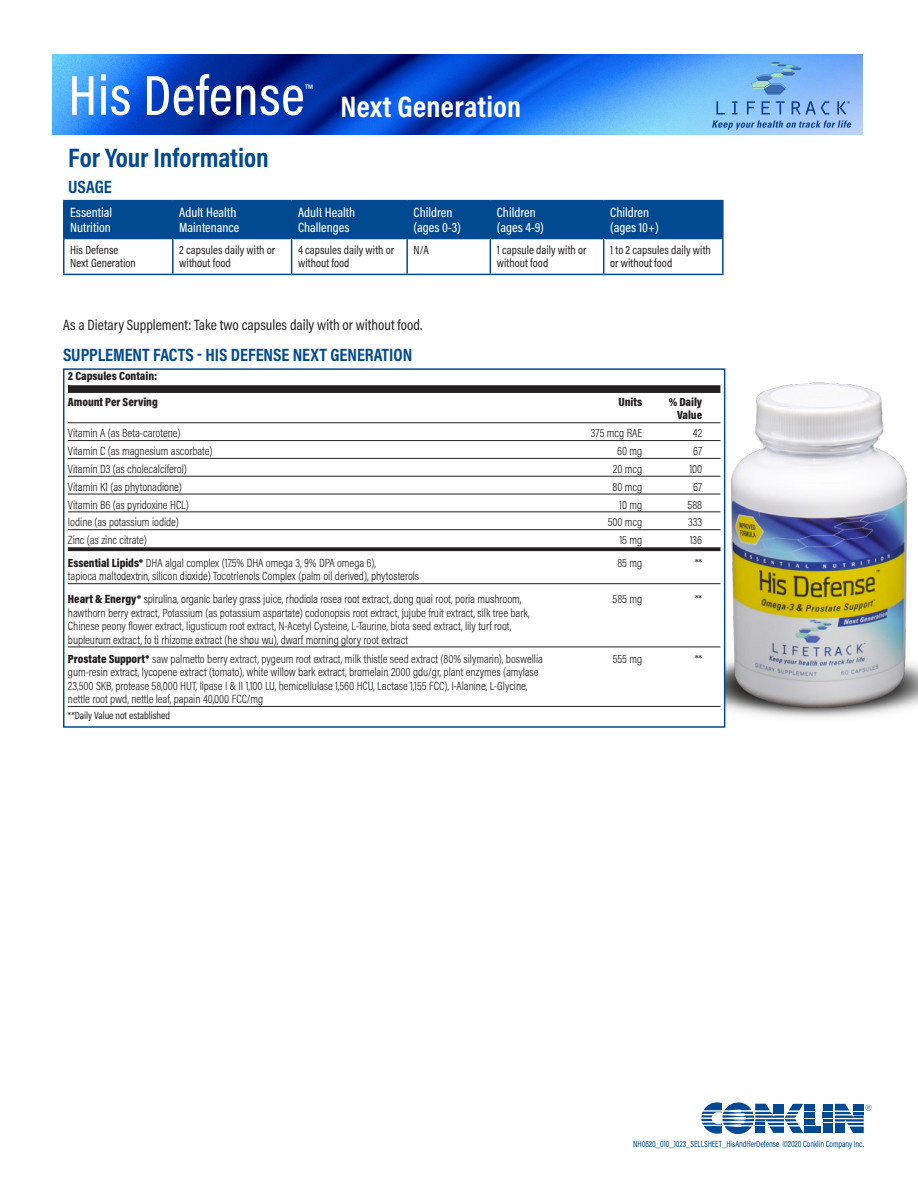
<style>
.page{position:relative;width:918px;height:1188px;background:#fff}
.page>*{position:absolute;margin:0;border:0;box-sizing:border-box;transform-origin:0 0}
.t1{font:500 57px "Acumin Pro Cond";letter-spacing:.01em;color:#fff}
.t2{font:700 30px "Acumin Pro Cond";letter-spacing:.01em;color:#fff}
.t3{font:700 27px "Acumin Pro Cond";color:#014990}
.t4{font:18.3px "Acumin Pro Cond";color:#fff}
.t5{font:700 18px "Acumin Pro Cond";letter-spacing:-.005em;color:#014990}
.t6{font:15px "Acumin Pro Cond";color:#231f20}
.t7{font:500 13.5px/15px "Acumin Pro Cond";color:#fff}
.t8{font:300 12px/13.5px "Acumin Pro Cond";letter-spacing:-.005em;color:#231f20}
.t9{font:12px/13.5px "Acumin Pro Cond";color:#231f20}
.t10{font:900 12px/13.5px "Acumin Pro Cond";letter-spacing:-.005em;color:#231f20;text-align:right}
.ingredients_last_line{font:10.5px "Acumin Pro Cond";letter-spacing:-.005em;color:#231f20}
.t11{font:9px "Acumin Pro Cond";letter-spacing:-.01em;color:#014990;scale:.95 1}
.s1{font-weight:900}
</style>
<div class="page">
<div style="left:64px;top:201px;width:658px;height:37px;background:#014990"></div>
<hr style="left:63px;top:201px;width:1px;height:37px;background:#014990">
<hr style="left:63px;top:200px;width:110px;height:1px;background:#014990">
<hr style="left:173px;top:200px;width:119px;height:1px;background:#014990">
<hr style="left:292px;top:200px;width:115px;height:1px;background:#014990">
<hr style="left:407px;top:200px;width:83px;height:1px;background:#014990">
<hr style="left:490px;top:200px;width:114px;height:1px;background:#014990">
<hr style="left:604px;top:200px;width:120px;height:1px;background:#014990">
<hr style="left:172px;top:201px;width:2px;height:37px;background:#014990">
<hr style="left:291px;top:201px;width:1px;height:37px;background:#014990">
<hr style="left:406px;top:201px;width:2px;height:37px;background:#014990">
<hr style="left:490px;top:201px;width:1px;height:37px;background:#014990">
<hr style="left:603px;top:201px;width:1px;height:37px;background:#014990">
<hr style="left:722px;top:201px;width:2px;height:37px;background:#014990">
<hr style="left:63px;top:239px;width:1px;height:35px;background:#014990">
<hr style="left:63px;top:238px;width:110px;height:1px;background:#014990">
<hr style="left:173px;top:238px;width:119px;height:1px;background:#014990">
<hr style="left:292px;top:238px;width:115px;height:1px;background:#014990">
<hr style="left:407px;top:238px;width:83px;height:1px;background:#014990">
<hr style="left:490px;top:238px;width:114px;height:1px;background:#014990">
<hr style="left:604px;top:238px;width:120px;height:1px;background:#014990">
<hr style="left:172px;top:239px;width:2px;height:35px;background:#014990">
<hr style="left:291px;top:239px;width:1px;height:35px;background:#014990">
<hr style="left:406px;top:239px;width:2px;height:35px;background:#014990">
<hr style="left:490px;top:239px;width:1px;height:35px;background:#014990">
<hr style="left:603px;top:239px;width:1px;height:35px;background:#014990">
<hr style="left:722px;top:239px;width:2px;height:35px;background:#014990">
<hr style="left:63px;top:274px;width:110px;height:1px;background:#014990">
<hr style="left:173px;top:274px;width:119px;height:1px;background:#014990">
<hr style="left:292px;top:274px;width:115px;height:1px;background:#014990">
<hr style="left:407px;top:274px;width:83px;height:1px;background:#014990">
<hr style="left:490px;top:274px;width:114px;height:1px;background:#014990">
<hr style="left:604px;top:274px;width:120px;height:1px;background:#014990">
<div style="left:804px;top:1127px;width:17px;height:6px;background:#014990"></div>
<svg style="left:823px;top:1104px;width:48px;height:29px"></svg>
<svg style="left:701px;top:1102px;width:113px;height:32px"></svg>
<img style="left:726px;top:382px;width:192px;height:336px">
<img style="left:53px;top:54px;width:810px;height:81px">
<svg style="left:751px;top:62px;width:51px;height:33px"></svg>
<svg style="left:712px;top:101px;width:139px;height:29px"></svg>
<svg style="left:63px;top:368px;width:663px;height:360px"></svg>
<p class="t1" style="left:68px;top:58px;width:238px">His Defense</p>
<p class="t4" style="left:305px;top:79px;width:9px">™</p>
<p class="t3" style="left:68px;top:140px;width:202px">For Your Information</p>
<p class="t5" style="left:68px;top:175px;width:45px">USAGE</p>
<p class="t2" style="left:341px;top:87px;width:182px">Next Generation</p>
<p class="t7" style="left:70px;top:205px;width:43px">Essential</p>
<p class="t7" style="left:70px;top:220px;width:42px">Nutrition</p>
<p class="t7" style="left:179px;top:205px;width:62px">Adult Health<br>Maintenance</p>
<p class="t7" style="left:298px;top:205px;width:59px">Adult Health<br>Challenges</p>
<p class="t7" style="left:414px;top:205px;width:49px">Children (ages 0-3)</p>
<p class="t7" style="left:497px;top:205px;width:49px">Children (ages 4-9)</p>
<p class="t7" style="left:610px;top:205px;width:50px">Children (ages 10+)</p>
<p class="t9" style="left:70px;top:243px;width:67px">His Defense<br>Next Generation</p>
<p class="t9" style="left:179px;top:243px;width:97px">2 capsules daily with or without food</p>
<p class="t9" style="left:298px;top:243px;width:98px">4 capsules daily with or without food</p>
<p class="t9" style="left:414px;top:243px;width:17px">N/A</p>
<p class="t9" style="left:497px;top:243px;width:91px">1 capsule daily with or without food</p>
<p class="t9" style="left:610px;top:243px;width:102px">1 to 2 capsules daily with or without food</p>
<p class="t6" style="left:63px;top:315px;width:361px">As a Dietary Supplement: Take two capsules daily with or without food.</p>
<p class="t5" style="left:63px;top:343px;width:351px">SUPPLEMENT FACTS - HIS DEFENSE NEXT GENERATION</p>
<p class="t10" style="left:68px;top:369px;width:91px">2 Capsules Contain:</p>
<p class="t10" style="left:68px;top:395px;width:91px">Amount Per Serving</p>
<p class="t10" style="left:619px;top:395px;width:25px">Units</p>
<p class="t10" style="left:669px;top:395px;width:35px">% Daily<br>Value</p>
<p class="t8" style="left:68px;top:426px;width:114px">Vitamin A (as Beta-carotene)</p>
<p class="t8" style="left:591px;top:426px;width:53px">375 mcg RAE</p>
<p class="t8" style="left:693px;top:426px;width:11px">42</p>
<p class="t8" style="left:68px;top:444px;width:146px">Vitamin C (as magnesium ascorbate)</p>
<p class="t8" style="left:617px;top:444px;width:27px">60 mg</p>
<p class="t8" style="left:693px;top:444px;width:11px">67</p>
<p class="t8" style="left:68px;top:462px;width:120px">Vitamin D3 (as cholecalciferol)</p>
<p class="t8" style="left:613px;top:462px;width:31px">20 mcg</p>
<p class="t8" style="left:689px;top:462px;width:14px">100</p>
<p class="t8" style="left:68px;top:480px;width:116px">Vitamin K1 (as phytonadione)</p>
<p class="t8" style="left:613px;top:480px;width:31px">80 mcg</p>
<p class="t8" style="left:693px;top:480px;width:11px">67</p>
<p class="t8" style="left:68px;top:497px;width:122px">Vitamin B6 (as pyridoxine HCL)</p>
<p class="t8" style="left:619px;top:497px;width:25px">10 mg</p>
<p class="t8" style="left:688px;top:497px;width:16px">588</p>
<p class="t8" style="left:68px;top:515px;width:113px">Iodine (as potassium iodide)</p>
<p class="t8" style="left:608px;top:515px;width:36px">500 mcg</p>
<p class="t8" style="left:688px;top:515px;width:16px">333</p>
<p class="t8" style="left:68px;top:533px;width:81px">Zinc (as zinc citrate)</p>
<p class="t8" style="left:619px;top:533px;width:24px">15 mg</p>
<p class="t8" style="left:690px;top:533px;width:14px">136</p>
<p class="t8" style="left:68px;top:556px;width:310px"><span class="s1">Essential Lipids*</span> DHA algal complex (17.5% DHA omega 3, 9% DPA omega 6),</p>
<p class="t8" style="left:617px;top:556px;width:26px">85 mg</p>
<p class="t8" style="left:695px;top:556px;width:9px">**</p>
<p class="t8" style="left:68px;top:569px;width:353px">tapioca maltodextrin, silicon dioxide) Tocotrienols Complex (palm oil derived), phytosterols</p>
<p class="t8" style="left:68px;top:592px;width:455px"><span class="s1">Heart &amp; Energy*</span> spirulina, organic barley grass juice, rhodiola rosea root extract, dong quai root, poria mushroom,</p>
<p class="t8" style="left:613px;top:592px;width:31px">585 mg</p>
<p class="t8" style="left:695px;top:592px;width:9px">**</p>
<p class="t8" style="left:68px;top:606px;width:463px">hawthorn berry extract, Potassium (as potassium aspartate) codonopsis root extract, jujube fruit extract, silk tree bark,<br>Chinese peony flower extract, ligusticum root extract, N-Acetyl Cysteine, L-Taurine, biota seed extract, lily turf root, bupleurum extract, fo ti rhizome extract (he shou wu), dwarf morning glory root extract</p>
<p class="t8" style="left:68px;top:652px;width:477px"><span class="s1">Prostate Support*</span> saw palmetto berry extract, pygeum root extract, milk thistle seed extract (80% silymarin), boswellia</p>
<p class="t8" style="left:613px;top:652px;width:31px">555 mg</p>
<p class="t8" style="left:695px;top:652px;width:9px">**</p>
<p class="t8" style="left:68px;top:665px;width:472px">gum-resin extract, lycopene extract (tomato), white willow bark extract, bromelain 2000 gdu/gr, plant enzymes (amylase<br>23,500 SKB, protease 58,000 HUT, lipase I &amp; II 1,100 LU, hemicellulase 1,560 HCU, Lactase 1,155 FCC), I-Alanine, L-Glycine, nettle root pwd, nettle leaf, papain 40,000 FCC/mg</p>
<p class="ingredients_last_line" style="left:68px;top:709px;width:104px">**Daily Value not established</p>
<p class="t11" style="left:633px;top:1138px;width:244px">NH0620_010_1023_SELLSHEET_HisAndHerDefense ©2020 Conklin Company Inc.</p>
</div>
